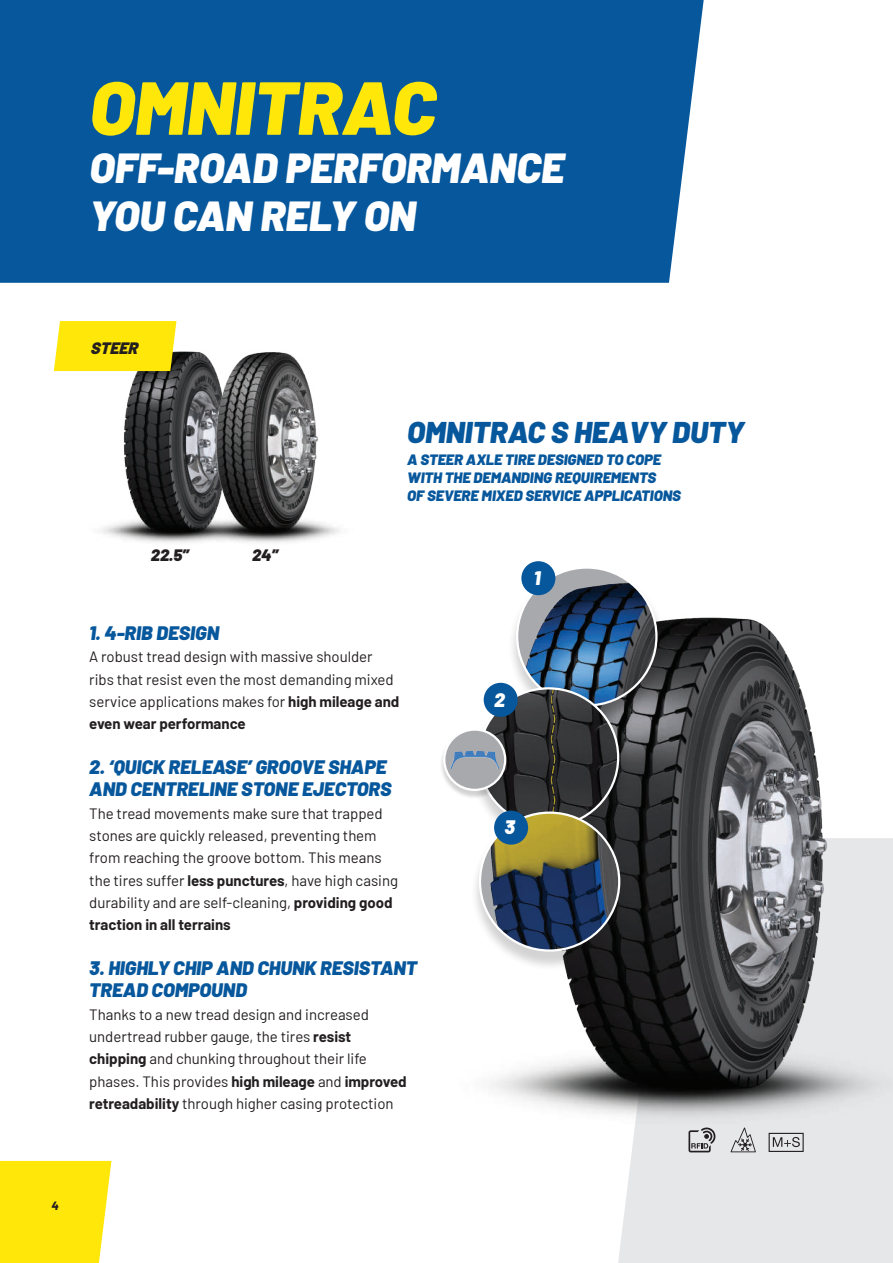
<style>
.page{position:relative;width:893px;height:1263px;background:#fff}
.page>*{position:absolute;margin:0;border:0;box-sizing:border-box;transform-origin:0 0}
.t1{font:italic 900 75px "Barlow";color:#ffe709}
.t2{font:italic 900 42px/48px "Barlow";color:#fff}
.t3{font:italic 900 30px "Barlow";color:#06579c}
.t4{font:italic 900 19.5px/22.4px "Barlow";color:#06579c}
.t5{font:italic 900 19.5px "Barlow";color:#fff}
.t6{font:italic 900 16.5px "Barlow";color:#231f20}
.t7{font:15px/22.4px "Barlow";color:#231f20}
.t8{font:italic 900 15px/18px "Barlow";color:#06579c}
.t9{font:italic 800 12px "Barlow";color:#231f20}
.s1{font-weight:700}
</style>
<div class="page">
<div style="left:618px;top:1179px;width:275px;height:84px;background:#e6e7e9"></div>
<img style="left:488px;top:617px;width:405px;height:562px">
<img style="left:885px;top:617px;width:8px;height:425px">
<img style="left:65px;top:371px;width:94px;height:171px">
<img style="left:159px;top:322px;width:181px;height:221px">
<div style="left:508px;top:567px;width:160px;height:160px;background:#231f20;opacity:.2"></div>
<img style="left:517px;top:571px;width:139px;height:134px">
<div style="left:521px;top:561px;width:34px;height:34px;background:#06579c;border-radius:50%"></div>
<div style="left:469px;top:688px;width:161px;height:159px;background:#231f20;opacity:.2"></div>
<img style="left:479px;top:688px;width:139px;height:124px">
<div style="left:484px;top:683px;width:34px;height:34px;background:#06579c;border-radius:50%"></div>
<div style="left:439px;top:729px;width:72px;height:70px;background:#231f20;opacity:.2"></div>
<div style="left:444px;top:729px;width:61px;height:61px;background:#a8a9ad;border-radius:50%"></div>
<img style="left:450px;top:751px;width:49px;height:18px">
<div style="left:443px;top:728px;width:63px;height:63px;border:2px solid #fff;border-radius:50%"></div>
<div style="left:0;top:1161px;width:111px;height:102px;background:#ffe709"></div>
<div style="left:0;top:0;width:704px;height:283px;background:#06579c"></div>
<div style="left:54px;top:321px;width:122px;height:50px;background:#ffe709"></div>
<div style="left:470px;top:812px;width:161px;height:160px;background:#231f20;opacity:.2"></div>
<img style="left:480px;top:813px;width:139px;height:137px">
<div style="left:494px;top:811px;width:34px;height:34px;background:#06579c;border-radius:50%"></div>
<svg style="left:688px;top:1127px;width:27px;height:25px"></svg>
<svg style="left:769px;top:1133px;width:35px;height:19px"></svg>
<svg style="left:731px;top:1127px;width:25px;height:25px"></svg>
<h1 class="t1" style="left:89px;top:51px;width:348px">OMNITRAC</h1>
<h2 class="t2" style="left:89px;top:141px;width:476px">OFF-ROAD PERFORMANCE<br>YOU CAN RELY ON</h2>
<p class="t6" style="left:91px;top:336px;width:51px">STEER</p>
<p class="t6" style="left:151px;top:543px;width:40px">22.5”</p>
<p class="t6" style="left:252px;top:543px;width:28px">24”</p>
<h3 class="t3" style="left:407px;top:410px;width:339px">OMNITRAC S HEAVY DUTY</h3>
<p class="t8" style="left:407px;top:450px;width:275px">A STEER AXLE TIRE DESIGNED TO COPE<br>WITH THE DEMANDING REQUIREMENTS<br>OF SEVERE MIXED SERVICE APPLICATIONS</p>
<h3 class="t5" style="left:534px;top:563px;width:8px">1</h3>
<h3 class="t4" style="left:89px;top:620px;width:131px">1. 4-RIB DESIGN</h3>
<p class="t7" style="left:89px;top:645px;width:312px">A robust tread design with massive shoulder ribs that resist even the most demanding mixed service applications makes for <span class="s1">high mileage and even wear performance</span></p>
<h3 class="t4" style="left:89px;top:754px;width:304px">2. ‘QUICK RELEASE’ GROOVE SHAPE<br>AND CENTRELINE STONE EJECTORS</h3>
<p class="t7" style="left:89px;top:801px;width:310px">The tread movements make sure that trapped stones are quickly released, preventing them from reaching the groove bottom. This means the tires suffer <span class="s1">less punctures</span>, have high casing durability and are self-cleaning, <span class="s1">providing good traction in all terrains</span></p>
<h3 class="t4" style="left:89px;top:955px;width:329px">3. HIGHLY CHIP AND CHUNK RESISTANT<br>TREAD COMPOUND</h3>
<p class="t7" style="left:89px;top:1002px;width:319px">Thanks to a new tread design and increased undertread rubber gauge, the tires <span class="s1">resist chipping</span> and chunking throughout their life phases. This provides <span class="s1">high mileage</span> and <span class="s1">improved retreadability</span> through higher casing protection</p>
<h3 class="t5" style="left:494px;top:685px;width:12px">2</h3>
<h3 class="t5" style="left:505px;top:813px;width:12px">3</h3>
<p class="t9" style="left:51px;top:1196px;width:9px">4</p>
</div>
